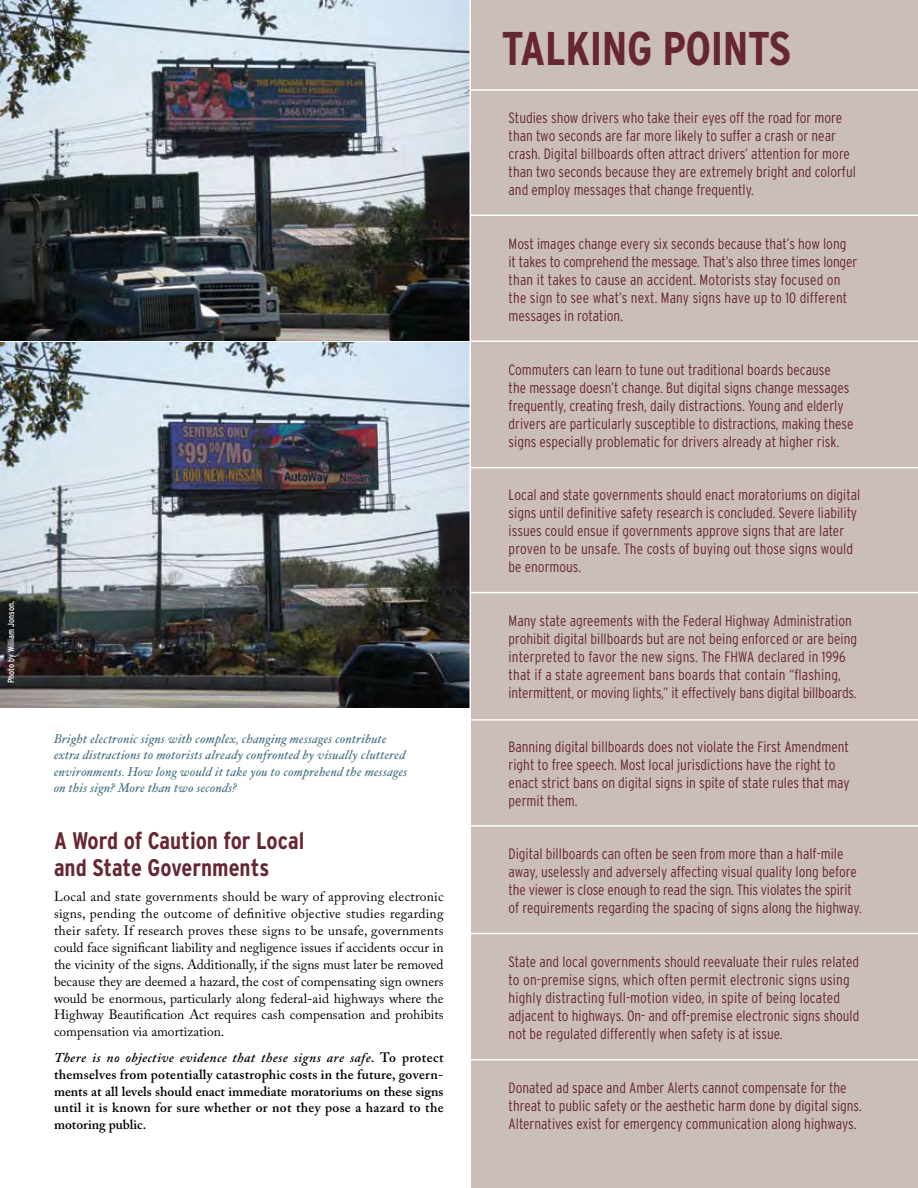
<style>
.page{position:relative;width:918px;height:1188px;background:#fff}
.page>*{position:absolute;margin:0;border:0;box-sizing:border-box;transform-origin:0 0}
.t1{font:700 condensed 47.25px "Interstate";letter-spacing:-.01em;color:#662733}
.t2{font:700 condensed 24px/27px "Interstate";letter-spacing:-.01em;color:#662733}
.t3{font:300 condensed 15px/18px "Interstate";color:#662733}
.t4{font:13.5px/17px "Adobe Caslon Pro";color:#000;text-align:justify}
.t5{font:600 13.5px/16.8px "Adobe Caslon Pro";letter-spacing:.02em;color:#000;text-align:justify}
.t6{font:italic 12.75px/16.5px "Hoefler Text";letter-spacing:.02em;color:#497082}
.t7{font:condensed 9px "Interstate";color:#fff}
.s1{font-style:italic}
</style>
<div class="page">
<img style="left:0;top:0;width:470px;height:340px">
<img style="left:0;top:342px;width:470px;height:366px">
<div style="left:471px;top:0;width:447px;height:1188px;background:#cbbdb8"></div>
<hr style="left:470px;top:1059px;width:448px;height:1px;background:#fff">
<hr style="left:470px;top:933px;width:448px;height:1px;background:#fff">
<hr style="left:470px;top:467px;width:448px;height:1px;background:#fff">
<hr style="left:470px;top:340px;width:448px;height:2px;background:#fff">
<hr style="left:470px;top:592px;width:448px;height:1px;background:#fff">
<hr style="left:470px;top:719px;width:448px;height:2px;background:#fff">
<hr style="left:470px;top:825px;width:448px;height:2px;background:#fff">
<hr style="left:470px;top:214px;width:448px;height:2px;background:#fff">
<hr style="left:470px;top:89px;width:448px;height:2px;background:#fff">
<p class="t7" style="left:6px;top:683px;width:84px;rotate:-90deg">Photo by William Jonson.</p>
<p class="t6" style="left:54px;top:730px;width:355px">Bright electronic signs with complex, changing messages contribute extra distractions to motorists already confronted by visually cluttered environments. How long would it take you to comprehend the messages on this sign? More than two seconds?</p>
<h2 class="t2" style="left:54px;top:827px;width:252px">A Word of Caution for Local and State Governments</h2>
<p class="t4" style="left:54px;top:888px;width:391px">Local and state governments should be wary of approving electronic signs, pending the outcome of definitive objective studies regarding their safety. If research proves these signs to be unsafe, governments could face significant liability and negligence issues if accidents occur in the vicinity of the signs. Additionally, if the signs must later be removed because they are deemed a hazard, the cost of compensating sign owners would be enormous, particularly along federal-aid highways where the Highway Beautification Act requires cash compensation and prohibits compensation via amortization.</p>
<p class="t5" style="left:54px;top:1049px;width:391px"><span class="s1">There is no objective evidence that these signs are safe.</span> To protect themselves from potentially catastrophic costs in the future, govern&shy;ments at all levels should enact immediate moratoriums on these signs until it is known for sure whether or not they pose a hazard to the motoring public.</p>
<h1 class="t1" style="left:502px;top:22px;width:268px">Talking Points</h1>
<p class="t3" style="left:509px;top:109px;width:349px">Studies show drivers who take their eyes off the road for more than two seconds are far more likely to suffer a crash or near crash. Digital billboards often attract drivers’ attention for more than two seconds because they are extremely bright and colorful and employ messages that change frequently.</p>
<p class="t3" style="left:509px;top:235px;width:350px">Most images change every six seconds because that’s how long it takes to comprehend the message. That’s also three times longer than it takes to cause an accident. Motorists stay focused on the sign to see what’s next. Many signs have up to 10 different messages in rotation.</p>
<p class="t3" style="left:509px;top:360px;width:346px">Commuters can learn to tune out traditional boards because<br>the message doesn’t change. But digital signs change messages frequently, creating fresh, daily distractions. Young and elderly drivers are particularly susceptible to distractions, making these signs especially problematic for drivers already at higher risk.</p>
<p class="t3" style="left:509px;top:486px;width:353px">Local and state governments should enact moratoriums on digital signs until definitive safety research is concluded. Severe liability issues could ensue if governments approve signs that are later proven to be unsafe. The costs of buying out those signs would be enormous.</p>
<p class="t3" style="left:509px;top:612px;width:350px">Many state agreements with the Federal Highway Administration prohibit digital billboards but are not being enforced or are being interpreted to favor the new signs. The FHWA declared in 1996 that if a state agreement bans boards that contain “flashing, intermittent, or moving lights,” it effectively bans digital billboards.</p>
<p class="t3" style="left:509px;top:737px;width:343px">Banning digital billboards does not violate the First Amendment right to free speech. Most local jurisdictions have the right to enact strict bans on digital signs in spite of state rules that may permit them.</p>
<p class="t3" style="left:509px;top:845px;width:355px">Digital billboards can often be seen from more than a half-mile away, uselessly and adversely affecting visual quality long before the viewer is close enough to read the sign. This violates the spirit of requirements regarding the spacing of signs along the highway.</p>
<p class="t3" style="left:509px;top:953px;width:352px">State and local governments should reevaluate their rules related to on-premise signs, which often permit electronic signs using highly distracting full-motion video, in spite of being located adjacent to highways. On- and off-premise electronic signs should not be regulated differently when safety is at issue.</p>
<p class="t3" style="left:509px;top:1078px;width:355px">Donated ad space and Amber Alerts cannot compensate for the threat to public safety or the aesthetic harm done by digital signs.<br>Alternatives exist for emergency communication along highways.</p>
</div>
